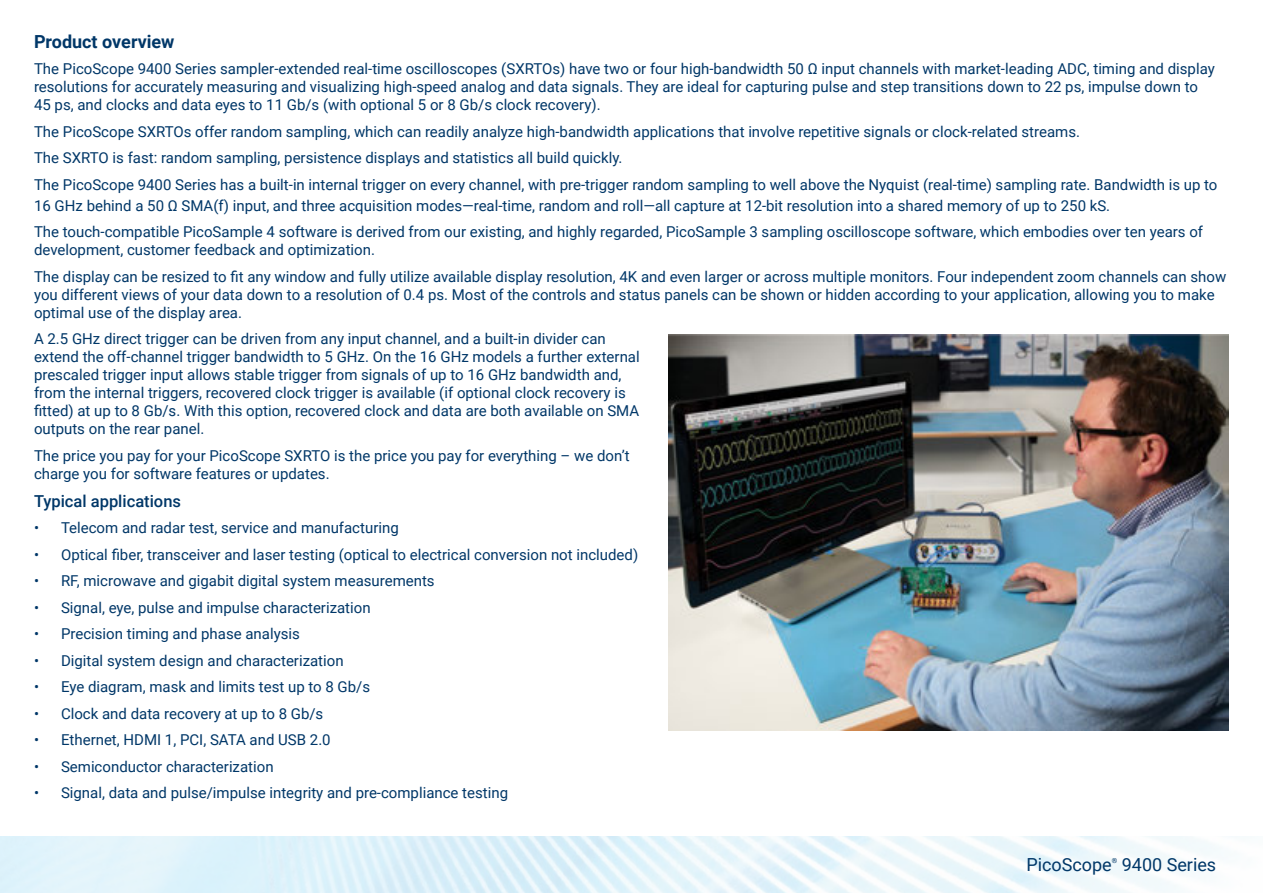
<style>
.page{position:relative;width:1263px;height:893px;background:#fff}
.page>*{position:absolute;margin:0;border:0;box-sizing:border-box;transform-origin:0 0}
.t1{font:18px "Roboto";color:#003768}
.t2{font:700 18px "Roboto";color:#003768}
.t3{font:500 16.5px "Roboto";color:#003768}
.t4{font:15px/18px "Roboto";color:#003768}
.t5{font:7.05px "Roboto";color:#003768}
</style>
<div class="page">
<img style="left:0;top:836px;width:1219px;height:57px">
<img style="left:668px;top:334px;width:561px;height:396px">
<p class="t2" style="left:34px;top:29px;width:142px">Product overview</p>
<p class="t4" style="left:34px;top:59px;width:1182px">The PicoScope 9400 Series sampler-extended real-time oscilloscopes (SXRTOs) have two or four high-bandwidth 50 Ω input channels with market-leading ADC, timing and display resolutions for accurately measuring and visualizing high-speed analog and data signals. They are ideal for capturing pulse and step transitions down to 22 ps, impulse down to<br>45 ps, and clocks and data eyes to 11 Gb/s (with optional 5 or 8 Gb/s clock recovery).</p>
<p class="t4" style="left:34px;top:117px;width:1185px;line-height:26.5px">The PicoScope SXRTOs offer random sampling, which can readily analyze high-bandwidth applications that involve repetitive signals or clock-related streams.<br>The SXRTO is fast: random sampling, persistence displays and statistics all build quickly.<br>The PicoScope 9400 Series has a built-in internal trigger on every channel, with pre-trigger random sampling to well above the Nyquist (real-time) sampling rate. Bandwidth is up to</p>
<p class="t4" style="left:34px;top:191px;width:1170px;line-height:26.5px">16 GHz behind a 50 Ω SMA(f) input, and three acquisition modes—real-time, random and roll—all capture at 12-bit resolution into a shared memory of up to 250 kS.<br>The touch-compatible PicoSample 4 software is derived from our existing, and highly regarded, PicoSample 3 sampling oscilloscope software, which embodies over ten years of</p>
<p class="t4" style="left:34px;top:236px;width:1194px;line-height:26.5px">development, customer feedback and optimization.<br>The display can be resized to fit any window and fully utilize available display resolution, 4K and even larger or across multiple monitors. Four independent zoom channels can show</p>
<p class="t4" style="left:34px;top:285px;width:1182px">you different views of your data down to a resolution of 0.4 ps. Most of the controls and status panels can be shown or hidden according to your application, allowing you to make optimal use of the display area.</p>
<p class="t4" style="left:34px;top:329px;width:607px">A 2.5 GHz direct trigger can be driven from any input channel, and a built-in divider can extend the off-channel trigger bandwidth to 5 GHz. On the 16 GHz models a further external prescaled trigger input allows stable trigger from signals of up to 16 GHz bandwidth and, from the internal triggers, recovered clock trigger is available (if optional clock recovery is fitted) at up to 8 Gb/s. With this option, recovered clock and data are both available on SMA outputs on the rear panel.</p>
<p class="t4" style="left:34px;top:446px;width:597px">The price you pay for your PicoScope SXRTO is the price you pay for everything – we don’t charge you for software features or updates.</p>
<p class="t3" style="left:34px;top:489px;width:149px">Typical applications</p>
<p class="t4" style="left:34px;top:518px;width:366px">• Telecom and radar test, service and manufacturing</p>
<p class="t4" style="left:34px;top:545px;width:606px">• Optical fiber, transceiver and laser testing (optical to electrical conversion not included)</p>
<p class="t4" style="left:34px;top:571px;width:402px">• RF, microwave and gigabit digital system measurements</p>
<p class="t4" style="left:34px;top:598px;width:338px">• Signal, eye, pulse and impulse characterization</p>
<p class="t4" style="left:34px;top:624px;width:267px">• Precision timing and phase analysis</p>
<p class="t4" style="left:34px;top:651px;width:311px">• Digital system design and characterization</p>
<p class="t4" style="left:34px;top:677px;width:338px">• Eye diagram, mask and limits test up to 8 Gb/s</p>
<p class="t4" style="left:34px;top:704px;width:291px">• Clock and data recovery at up to 8 Gb/s</p>
<p class="t4" style="left:34px;top:731px;width:298px">• Ethernet, HDMI 1, PCI, SATA and USB 2.0</p>
<p class="t4" style="left:34px;top:757px;width:241px">• Semiconductor characterization</p>
<p class="t4" style="left:34px;top:784px;width:476px">• Signal, data and pulse/impulse integrity and pre-compliance testing</p>
<p class="t1" style="left:1026px;top:852px;width:87px">PicoScope</p>
<p class="t5" style="left:1112px;top:855px;width:7px">®</p>
<p class="t1" style="left:1122px;top:852px;width:96px">9400 Series</p>
</div>
